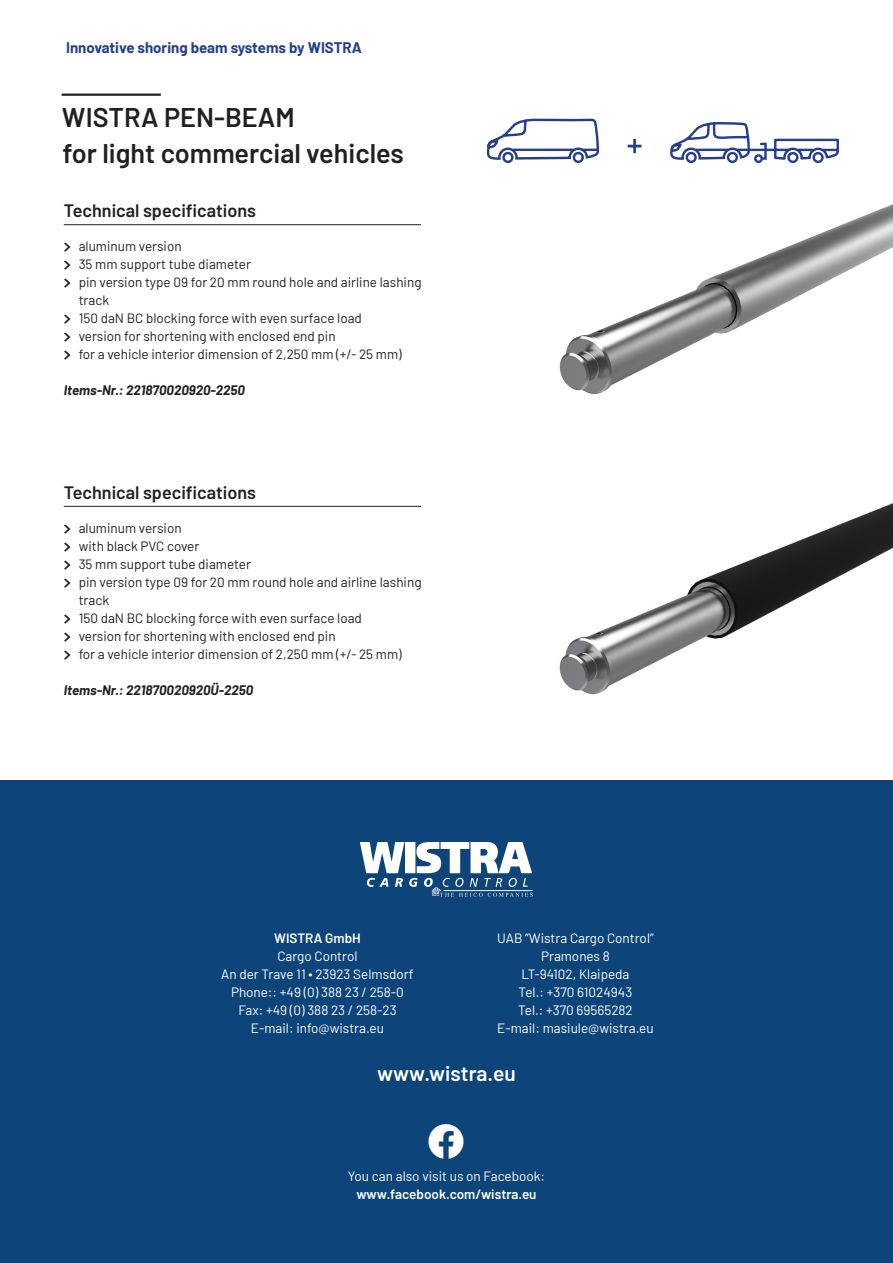
<style>
.page{position:relative;width:893px;height:1263px;background:#fff}
.page>*{position:absolute;margin:0;border:0;box-sizing:border-box;transform-origin:0 0}
.t1{font:600 27px/36px "Barlow";color:#231f20}
.t2{font:600 21px "Barlow";color:#fff}
.t3{font:600 18px "Barlow";color:#231f20}
.t4{font:700 15px "Barlow";color:#253f8e}
.t5{font:13.5px/18px "Barlow";color:#231f20}
.t6{font:13.5px/18px "Barlow";color:#fff;text-align:center}
.t7{font:italic 700 13.5px "Barlow";color:#231f20}
.t8{font:600 13.5px "Barlow";color:#fff}
</style>
<div class="page">
<div style="left:0;top:780px;width:893px;height:483px;background:#0d457a"></div>
<svg style="left:360px;top:842px;width:173px;height:55px"></svg>
<img style="left:559px;top:204px;width:334px;height:191px">
<hr style="left:62px;top:94px;width:99px;height:2px;background:#231f20">
<hr style="left:64px;top:224px;width:357px;height:1px;background:#231f20">
<img style="left:559px;top:503px;width:334px;height:192px">
<hr style="left:64px;top:506px;width:357px;height:1px;background:#231f20">
<svg style="left:486px;top:118px;width:113px;height:45px"></svg>
<svg style="left:670px;top:122px;width:169px;height:42px"></svg>
<svg style="left:628px;top:139px;width:13px;height:14px"></svg>
<p class="t4" style="left:66px;top:37px;width:297px">Innovative shoring beam systems by WISTRA</p>
<h1 class="t1" style="left:62px;top:97px;width:343px">WISTRA PEN-BEAM<br>for light commercial vehicles</h1>
<h3 class="t3" style="left:64px;top:197px;width:194px">Technical specifications</h3>
<p class="t5" style="left:79px;top:236px;width:344px">aluminum version<br>35 mm support tube diameter<br>pin version type 09 for 20 mm round hole and airline lashing track<br>150 daN BC blocking force with even surface load<br>version for shortening with enclosed end pin<br>for a vehicle interior dimension of 2,250 mm (+/- 25 mm)</p>
<p class="t7" style="left:64px;top:380px;width:183px">Items-Nr.: 221870020920-2250</p>
<h3 class="t3" style="left:64px;top:479px;width:194px">Technical specifications</h3>
<p class="t5" style="left:79px;top:518px;width:344px">aluminum version<br>with black PVC cover<br>35 mm support tube diameter<br>pin version type 09 for 20 mm round hole and airline lashing track<br>150 daN BC blocking force with even surface load<br>version for shortening with enclosed end pin<br>for a vehicle interior dimension of 2,250 mm (+/- 25 mm)</p>
<p class="t7" style="left:64px;top:680px;width:191px">Items-Nr.: 221870020920Ü-2250</p>
<p class="t6" style="left:497px;top:928px;width:158px">UAB “Wistra Cargo Control”<br>Pramones 8<br>LT-94102, Klaipeda<br>Tel.: +370 61024943<br>Tel.: +370 69565282<br>E-mail: masiule@wistra.eu</p>
<p class="t8" style="left:274px;top:928px;width:88px">WISTRA GmbH</p>
<p class="t6" style="left:221px;top:946px;width:194px">Cargo Control<br>An der Trave 11 ∙ 23923 Selmsdorf<br>Phone:: +49 (0) 388 23 / 258-0<br>Fax: +49 (0) 388 23 / 258-23<br>E-mail: info@wistra.eu</p>
<h2 class="t2" style="left:377px;top:1058px;width:140px">www.wistra.eu</h2>
<p class="t6" style="left:348px;top:1166px;width:199px">You can also visit us on Facebook:</p>
<p class="t8" style="left:356px;top:1184px;width:182px">www.facebook.com/wistra.eu</p>
</div>
